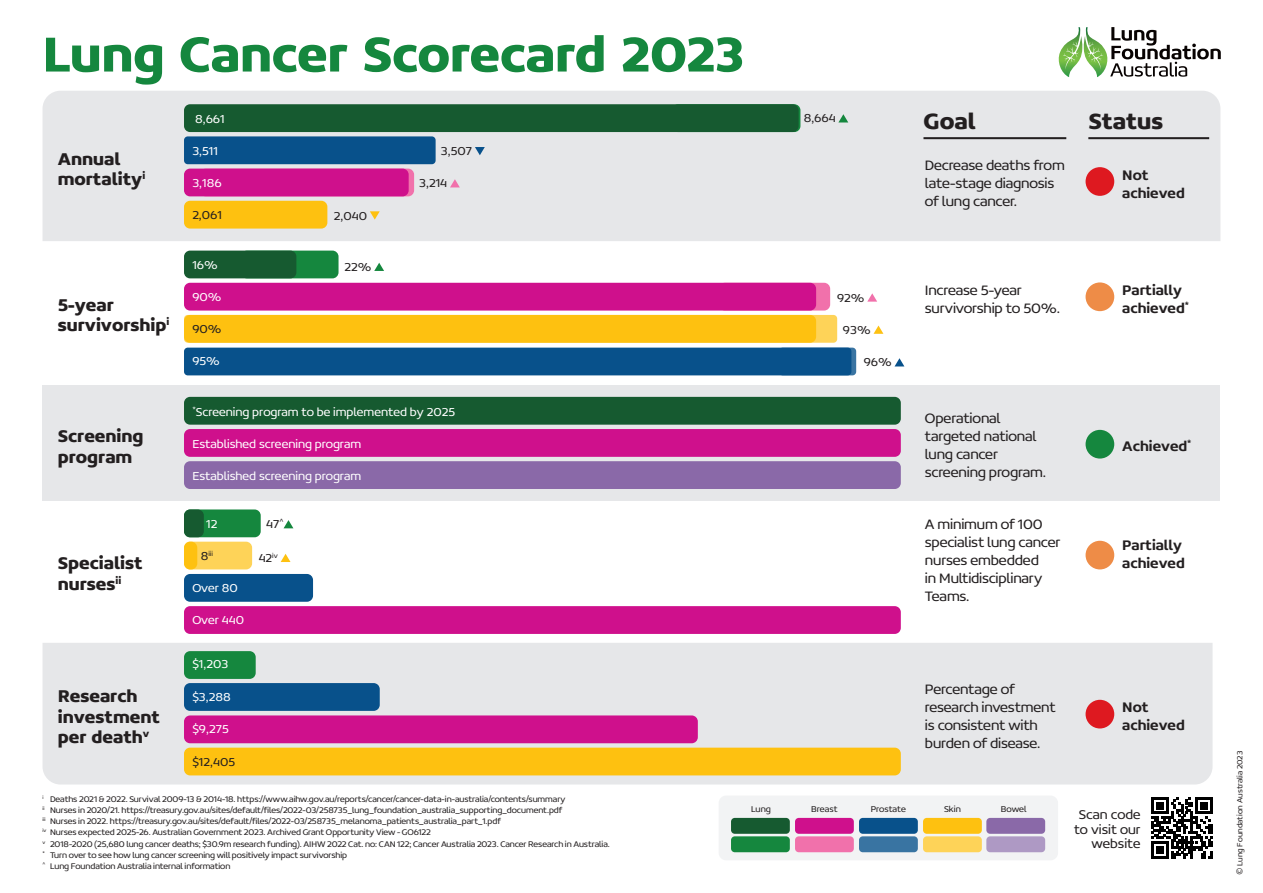
<style>
.page{position:relative;width:1263px;height:893px;background:#fff}
.page>*{position:absolute;margin:0;border:0;box-sizing:border-box;transform-origin:0 0}
.Headline{font:700 52.5px "Concord W00";letter-spacing:-.005em;color:#15873e}
.t1{font:700 23.7px "Concord W00";color:#231f20}
.t2{font:700 18.3px/20.2px "Concord W00";color:#231f20}
.t3{font:300 15px/18px "Concord W00";letter-spacing:-.01em;color:#231f20}
.t4{font:500 15px/18px "Concord W00";color:#231f20}
.t5{font:300 14.1px/14.1px "Concord W00";color:#231f20;text-align:right}
.t6{font:300 12.6px "Concord W00";color:#fff}
.t7{font:300 12.6px "Concord W00";color:#231f20}
.t8{font:300 9.3px "Concord W00";color:#231f20}
.t9{font:300 9px "Concord W00";letter-spacing:-.005em;color:#231f20}
.t10{font:300 8.25px "Concord W00";color:#231f20}
.t11{font:300 7.35px "Concord W00";color:#231f20}
.s1{font-size:12.6px}
</style>
<div class="page">
<div style="left:43px;top:91px;width:1177px;height:150px;background:#e6e7e9"></div>
<div style="left:43px;top:386px;width:1177px;height:115px;background:#e6e7e9"></div>
<div style="left:43px;top:643px;width:1169px;height:141px;background:#e6e7e9"></div>
<svg style="left:1058px;top:27px;width:45px;height:50px"></svg>
<svg style="left:1110px;top:27px;width:111px;height:50px"></svg>
<div style="left:719px;top:795px;width:339px;height:65px;background:#f2f3f4;border-radius:7px"></div>
<div style="left:731px;top:818px;width:59px;height:16px;background:#165a30;border-radius:4px"></div>
<div style="left:731px;top:836px;width:59px;height:16px;background:#15873e;border-radius:4px"></div>
<div style="left:795px;top:818px;width:59px;height:16px;background:#cf108c;border-radius:4px"></div>
<div style="left:795px;top:836px;width:59px;height:16px;background:#f171ab;border-radius:4px"></div>
<div style="left:859px;top:818px;width:59px;height:16px;background:#08518b;border-radius:4px"></div>
<div style="left:859px;top:836px;width:59px;height:16px;background:#3974a2;border-radius:4px"></div>
<div style="left:923px;top:818px;width:59px;height:16px;background:#fec110;border-radius:4px"></div>
<div style="left:923px;top:836px;width:59px;height:16px;background:#fed358;border-radius:4px"></div>
<div style="left:986px;top:818px;width:59px;height:16px;background:#8a69a8;border-radius:4px"></div>
<div style="left:986px;top:836px;width:59px;height:16px;background:#ae99c4;border-radius:4px"></div>
<div style="left:184px;top:509px;width:77px;height:28px;background:#15873e;border-radius:6px"></div>
<div style="left:184px;top:542px;width:68px;height:27px;background:#fed358;border-radius:6px"></div>
<div style="left:184px;top:574px;width:129px;height:28px;background:#08518b;border-radius:6px"></div>
<svg style="left:779px;top:348px;width:77px;height:27px"></svg>
<div style="left:241px;top:251px;width:97px;height:27px;background:#15873e;border-radius:6px"></div>
<div style="left:184px;top:651px;width:72px;height:28px;background:#15873e;border-radius:6px"></div>
<div style="left:184px;top:715px;width:514px;height:28px;background:#cf108c;border-radius:6px"></div>
<div style="left:184px;top:683px;width:196px;height:28px;background:#08518b;border-radius:6px"></div>
<div style="left:184px;top:748px;width:717px;height:27px;background:#fec110;border-radius:6px"></div>
<div style="left:184px;top:606px;width:717px;height:28px;background:#cf108c;border-radius:6px"></div>
<div style="left:184px;top:397px;width:717px;height:28px;background:#165a30;border-radius:6px"></div>
<div style="left:184px;top:429px;width:717px;height:28px;background:#cf108c;border-radius:6px"></div>
<div style="left:184px;top:461px;width:717px;height:28px;background:#8a69a8;border-radius:6px"></div>
<div style="left:184px;top:104px;width:615px;height:28px;background:#165a30;border-radius:6px"></div>
<div style="left:200px;top:169px;width:214px;height:27px;background:#f171ab;border-radius:6px"></div>
<div style="left:184px;top:169px;width:225px;height:27px;background:#cf108c;border-radius:6px"></div>
<div style="left:184px;top:251px;width:112px;height:27px;background:#165a30;border-radius:6px"></div>
<div style="left:719px;top:283px;width:111px;height:28px;background:#f171ab;border-radius:6px"></div>
<div style="left:184px;top:315px;width:653px;height:28px;background:#fed358;border-radius:4px"></div>
<div style="left:184px;top:348px;width:667px;height:27px;background:#08518b;border-radius:4px"></div>
<svg style="left:838px;top:114px;width:10px;height:8px"></svg>
<svg style="left:374px;top:263px;width:10px;height:8px"></svg>
<svg style="left:867px;top:293px;width:10px;height:9px"></svg>
<svg style="left:873px;top:326px;width:10px;height:8px"></svg>
<svg style="left:895px;top:358px;width:9px;height:8px"></svg>
<svg style="left:450px;top:179px;width:10px;height:8px"></svg>
<svg style="left:284px;top:520px;width:9px;height:8px"></svg>
<svg style="left:281px;top:554px;width:9px;height:8px"></svg>
<svg style="left:370px;top:211px;width:10px;height:9px"></svg>
<div style="left:184px;top:201px;width:143px;height:28px;background:#fec110;border-radius:6px"></div>
<div style="left:184px;top:283px;width:632px;height:28px;background:#cf108c;border-radius:6px"></div>
<div style="left:184px;top:315px;width:632px;height:28px;background:#fec110;border-radius:6px"></div>
<div style="left:184px;top:509px;width:20px;height:28px;background:#165a30;border-radius:6px"></div>
<div style="left:184px;top:542px;width:13px;height:27px;background:#fec110;border-radius:6px"></div>
<div style="left:184px;top:136px;width:252px;height:28px;background:#08518b;border-radius:4px"></div>
<svg style="left:475px;top:147px;width:10px;height:8px"></svg>
<hr style="left:923px;top:137px;width:143px;height:2px;background:#231f20">
<hr style="left:1088px;top:137px;width:121px;height:2px;background:#231f20">
<div style="left:1085px;top:167px;width:29px;height:29px;background:#de1920;border-radius:50%"></div>
<div style="left:1085px;top:541px;width:29px;height:28px;background:#ee8c47;border-radius:50%"></div>
<div style="left:1085px;top:700px;width:29px;height:28px;background:#de1920;border-radius:50%"></div>
<div style="left:1085px;top:282px;width:29px;height:29px;background:#ee8c47;border-radius:50%"></div>
<div style="left:1085px;top:430px;width:29px;height:29px;background:#15873e;border-radius:50%"></div>
<svg style="left:1151px;top:797px;width:62px;height:62px"></svg>
<hr style="left:1151px;top:856px;width:17px;height:3px;background:#000">
<div style="left:1156px;top:846px;width:7px;height:8px;background:#000"></div>
<p class="Headline" style="left:42px;top:22px;width:704px">Lung Cancer Scorecard 2023</p>
<p class="t2" style="left:58px;top:148px;width:89px">Annual mortality<sup>i</sup></p>
<p class="t6" style="left:195px;top:111px;width:31px">8,661</p>
<p class="t6" style="left:192px;top:143px;width:27px">3,511</p>
<p class="t6" style="left:192px;top:175px;width:31px">3,186</p>
<p class="t7" style="left:192px;top:207px;width:31px">2,061</p>
<p class="t7" style="left:334px;top:208px;width:35px">2,040</p>
<p class="t7" style="left:441px;top:144px;width:33px">3,507</p>
<p class="t7" style="left:419px;top:176px;width:29px">3,214</p>
<p class="t7" style="left:804px;top:111px;width:33px">8,664</p>
<p class="t1" style="left:923px;top:107px;width:54px">Goal</p>
<p class="t1" style="left:1088px;top:107px;width:76px">Status</p>
<p class="t3" style="left:925px;top:156px;width:141px">Decrease deaths from late-stage diagnosis of lung cancer.</p>
<p class="t4" style="left:1122px;top:165px;width:64px">Not achieved</p>
<p class="t2" style="left:58px;top:295px;width:113px">5-year survivorship<sup>i</sup></p>
<p class="t2" style="left:58px;top:426px;width:87px">Screening program</p>
<p class="t2" style="left:58px;top:553px;width:86px">Specialist nurses<sup>ii</sup></p>
<p class="t2" style="left:58px;top:686px;width:104px">Research investment per death<sup>v</sup></p>
<p class="t6" style="left:192px;top:258px;width:27px">16%</p>
<p class="t6" style="left:192px;top:290px;width:31px">90%</p>
<p class="t7" style="left:192px;top:322px;width:31px">90%</p>
<p class="t6" style="left:192px;top:354px;width:29px">95%</p>
<p class="t7" style="left:344px;top:259px;width:28px">22%</p>
<p class="t6" style="left:192px;top:404px;width:264px"><sup>*</sup>Screening program to be implemented by 2025</p>
<p class="t6" style="left:192px;top:436px;width:170px">Established screening program</p>
<p class="t6" style="left:192px;top:468px;width:170px">Established screening program</p>
<p class="t6" style="left:206px;top:517px;width:13px">12</p>
<p class="t11" style="left:201px;top:549px;width:14px"><span class="s1">8</span>iii</p>
<p class="t6" style="left:192px;top:581px;width:47px">Over 80</p>
<p class="t6" style="left:192px;top:612px;width:53px">Over 440</p>
<p class="t6" style="left:192px;top:657px;width:38px">$1,203</p>
<p class="t6" style="left:192px;top:689px;width:40px">$3,288</p>
<p class="t6" style="left:192px;top:722px;width:38px">$9,275</p>
<p class="t7" style="left:192px;top:754px;width:44px">$12,405</p>
<p class="t7" style="left:266px;top:517px;width:19px">47<sup>^</sup></p>
<p class="t7" style="left:259px;top:550px;width:21px">42<sup>iv</sup></p>
<p class="t9" style="left:43px;top:794px;width:524px"><sup>i</sup> Deaths 2021 &amp; 2022. Survival 2009-13 &amp; 2014-18. https://www.aihw.gov.au/reports/cancer/cancer-data-in-australia/contents/summary</p>
<p class="t9" style="left:43px;top:805px;width:521px"><sup>ii</sup> Nurses in 2020/21. https://treasury.gov.au/sites/default/files/2022-03/258735_lung_foundation_australia_supporting_document.pdf</p>
<p class="t9" style="left:43px;top:816px;width:460px"><sup>iii</sup> Nurses in 2022. https://treasury.gov.au/sites/default/files/2022-03/258735_melanoma_patients_australia_part_1.pdf</p>
<p class="t9" style="left:43px;top:827px;width:390px"><sup>iv</sup> Nurses expected 2025-26. Australian Government 2023. Archived Grant Opportunity View - GO6122</p>
<p class="t9" style="left:43px;top:838px;width:569px"><sup>v</sup> 2018-2020 (25,680 lung cancer deaths; $30.9m research funding). AIHW 2022 Cat. no: CAN 122; Cancer Australia 2023. Cancer Research in Australia.</p>
<p class="t9" style="left:43px;top:849px;width:306px"><sup>*</sup> Turn over to see how lung cancer screening will positively impact survivorship</p>
<p class="t9" style="left:43px;top:860px;width:189px"><sup>^</sup> Lung Foundation Australia internal information</p>
<p class="t7" style="left:837px;top:290px;width:29px">92%</p>
<p class="t7" style="left:843px;top:322px;width:29px">93%</p>
<p class="t7" style="left:864px;top:355px;width:30px">96%</p>
<p class="t3" style="left:925px;top:281px;width:137px">Increase 5-year survivorship to 50%.</p>
<p class="t4" style="left:1122px;top:281px;width:68px">Partially achieved<sup>*</sup></p>
<p class="t3" style="left:925px;top:409px;width:123px">Operational targeted national lung cancer screening program.</p>
<p class="t3" style="left:925px;top:514px;width:137px">A minimum of 100 specialist lung cancer nurses embedded<br>in Multidisciplinary<br>Teams.</p>
<p class="t3" style="left:925px;top:680px;width:132px">Percentage of research investment is consistent with burden of disease.</p>
<p class="t4" style="left:1122px;top:437px;width:71px">Achieved<sup>*</sup></p>
<p class="t4" style="left:1122px;top:536px;width:64px">Partially achieved</p>
<p class="t4" style="left:1122px;top:698px;width:64px">Not achieved</p>
<p class="t8" style="left:751px;top:804px;width:21px">Lung</p>
<p class="t8" style="left:811px;top:804px;width:28px">Breast</p>
<p class="t8" style="left:871px;top:804px;width:37px">Prostate</p>
<p class="t8" style="left:944px;top:804px;width:18px">Skin</p>
<p class="t8" style="left:1001px;top:804px;width:27px">Bowel</p>
<p class="t5" style="left:1074px;top:808px;width:68px">Scan code to visit our website</p>
<p class="t10" style="left:1235px;top:875px;width:126px;rotate:-90deg">© Lung Foundation Australia 2023</p>
</div>
